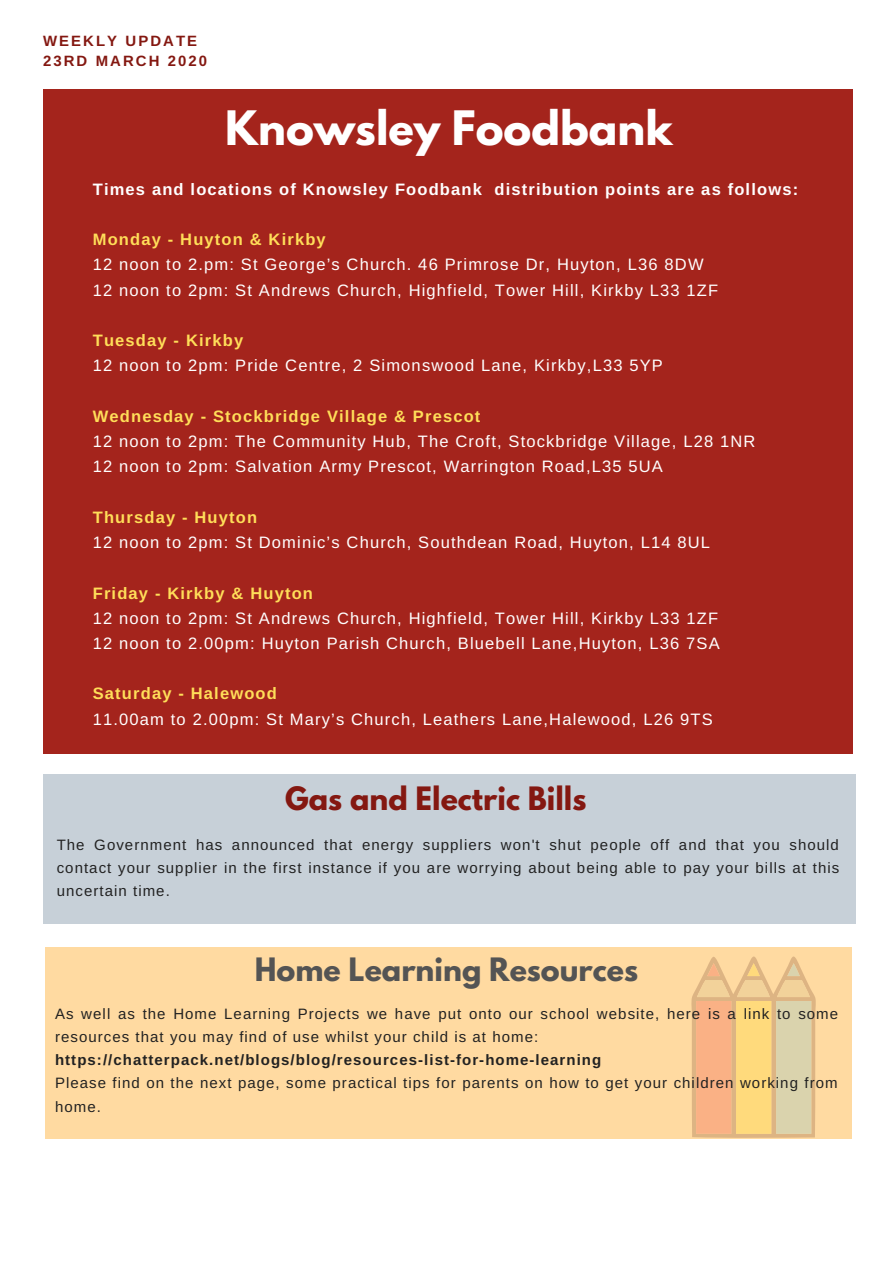
<style>
.page{position:relative;width:894px;height:1264px;background:#fff}
.page>*{position:absolute;margin:0;border:0;box-sizing:border-box;transform-origin:0 0}
.t1{font:700 42px "League Spartan";color:#fff}
.t2{font:700 28.5px "League Spartan";color:#545454}
.t3{font:700 28.5px "League Spartan";color:#841811}
.t4{font:16.5px/25.2px "Arimo";letter-spacing:.07em;color:#fff}
.t5{font:700 16.5px "Arimo";letter-spacing:.07em;color:#ffde59}
.t6{font:700 16.5px "Arimo";letter-spacing:.07em;color:#fff}
.t7{font:15px/23.1px "Arimo";letter-spacing:.07em;color:#222}
.t8{font:700 15px "Arimo";letter-spacing:.07em;color:#222}
.t9{font:700 14.85px/20.2px "Arimo";letter-spacing:.14em;color:#841811}
</style>
<div class="page">
<div style="left:43px;top:89px;width:809px;height:664px;background:#a4241c"></div>
<div style="left:43px;top:774px;width:811px;height:150px;background:#c7d0d8"></div>
<div style="left:45px;top:947px;width:806px;height:191px;background:#ffdaa1"></div>
<svg style="left:691px;top:956px;width:124px;height:181px"></svg>
<p class="t9" style="left:43px;top:31px;width:166px">WEEKLY UPDATE<br>23RD MARCH 2020</p>
<h1 class="t1" style="left:225px;top:108px;width:449px">Knowsley Foodbank</h1>
<p class="t6" style="left:93px;top:180px;width:706px">Times and locations of Knowsley Foodbank distribution points are as follows:</p>
<p class="t5" style="left:93px;top:230px;width:234px">Monday - Huyton &amp; Kirkby</p>
<p class="t4" style="left:93px;top:252px;width:627px">12 noon to 2.pm: St George’s Church. 46 Primrose Dr, Huyton, L36 8DW<br>12 noon to 2pm: St Andrews Church, Highfield, Tower Hill, Kirkby L33 1ZF</p>
<p class="t5" style="left:93px;top:331px;width:152px">Tuesday - Kirkby</p>
<p class="t4" style="left:93px;top:353px;width:571px">12 noon to 2pm: Pride Centre, 2 Simonswood Lane, Kirkby,L33 5YP</p>
<p class="t5" style="left:93px;top:407px;width:389px">Wednesday - Stockbridge Village &amp; Prescot</p>
<p class="t4" style="left:93px;top:429px;width:664px">12 noon to 2pm: The Community Hub, The Croft, Stockbridge Village, L28 1NR<br>12 noon to 2pm: Salvation Army Prescot, Warrington Road,L35 5UA</p>
<p class="t5" style="left:93px;top:508px;width:166px">Thursday - Huyton</p>
<p class="t4" style="left:93px;top:529px;width:618px">12 noon to 2pm: St Dominic’s Church, Southdean Road, Huyton, L14 8UL</p>
<p class="t5" style="left:93px;top:583px;width:222px">Friday - Kirkby &amp; Huyton</p>
<p class="t4" style="left:93px;top:605px;width:628px">12 noon to 2pm: St Andrews Church, Highfield, Tower Hill, Kirkby L33 1ZF<br>12 noon to 2.00pm: Huyton Parish Church, Bluebell Lane,Huyton, L36 7SA</p>
<p class="t5" style="left:93px;top:684px;width:186px">Saturday - Halewood</p>
<p class="t4" style="left:93px;top:706px;width:621px">11.00am to 2.00pm: St Mary’s Church, Leathers Lane,Halewood, L26 9TS</p>
<h2 class="t3" style="left:285px;top:784px;width:303px">Gas and Electric Bills</h2>
<p class="t7" style="left:57px;top:833px;width:783px;text-align:justify">The Government has announced that energy suppliers won't shut people off and that you should contact your supplier in the first instance if you are worrying about being able to pay your bills at this uncertain time.</p>
<h2 class="t2" style="left:255px;top:955px;width:384px">Home Learning Resources</h2>
<p class="t7" style="left:55px;top:1002px;width:784px">As well as the Home Learning Projects we have put onto our school website, here is a link to some resources that you may find of use whilst your child is at home:</p>
<p class="t8" style="left:55px;top:1051px;width:547px">https://chatterpack.net/blogs/blog/resources-list-for-home-learning</p>
<p class="t7" style="left:55px;top:1071px;width:783px">Please find on the next page, some practical tips for parents on how to get your children working from home.</p>
</div>
